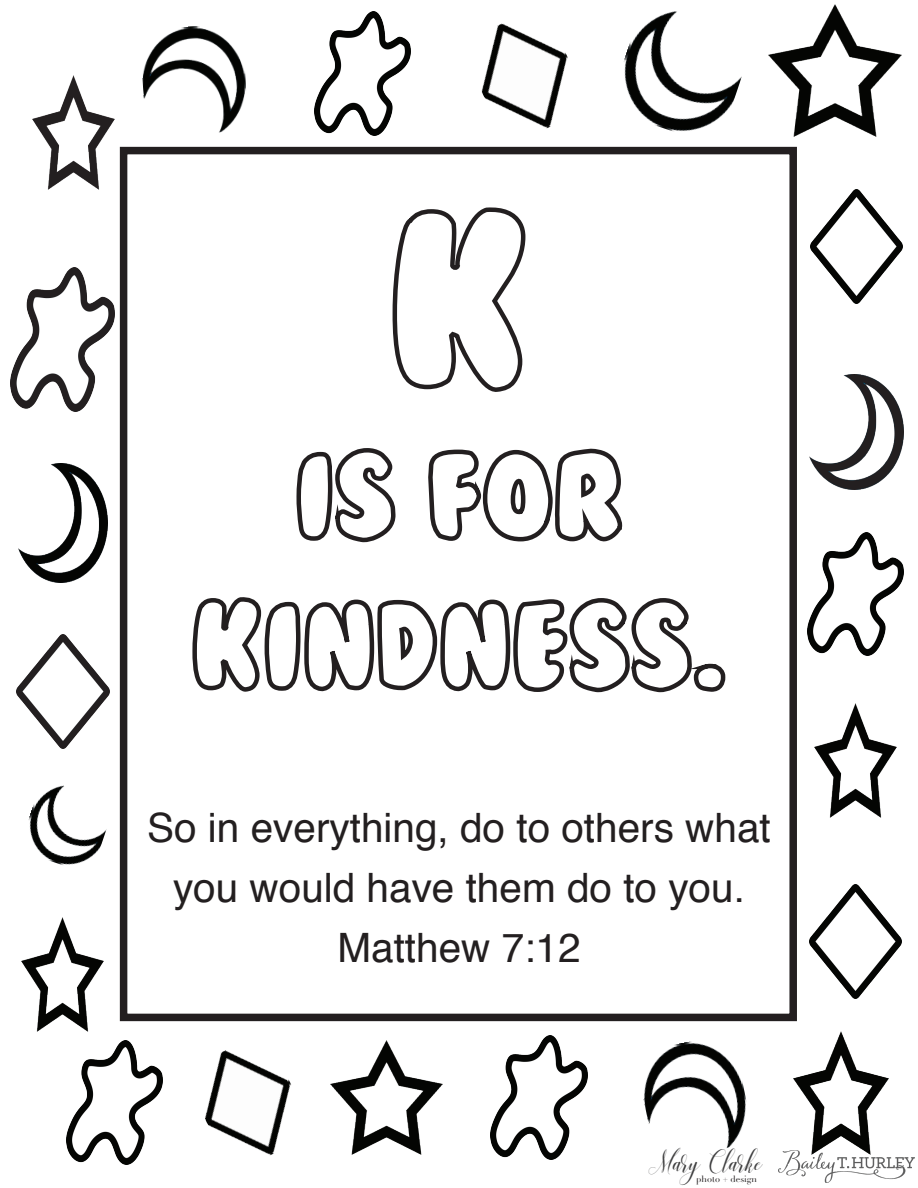
<style>
.page{position:relative;width:918px;height:1188px;background:#fff}
.page>*{position:absolute;margin:0;border:0;box-sizing:border-box;transform-origin:0 0}
.t1{font:40.5px/60px "Helvetica";color:#231f20;text-align:center}
.t2{font:18px "Mariana Oghawa";color:#3e3e3f}
.t3{font:9px "Didot";color:#231f20}
</style>
<div class="page">
<svg style="left:394px;top:207px;width:132px;height:185px"></svg>
<svg style="left:192px;top:448px;width:534px;height:245px"></svg>
<div style="left:120px;top:147px;width:677px;height:874px;border:8px solid #231f20"></div>
<img style="left:809px;top:375px;width:95px;height:115px">
<img style="left:18px;top:463px;width:90px;height:120px">
<img style="left:28px;top:785px;width:79px;height:80px">
<img style="left:607px;top:11px;width:148px;height:136px">
<img style="left:142px;top:26px;width:104px;height:107px">
<img style="left:643px;top:1041px;width:104px;height:107px">
<img style="left:17px;top:634px;width:92px;height:114px">
<img style="left:459px;top:23px;width:132px;height:124px">
<img style="left:809px;top:885px;width:93px;height:114px">
<img style="left:205px;top:1050px;width:86px;height:106px">
<img style="left:810px;top:189px;width:93px;height:114px">
<img style="left:10px;top:267px;width:105px;height:145px">
<img style="left:315px;top:12px;width:96px;height:123px">
<img style="left:808px;top:532px;width:96px;height:124px">
<img style="left:491px;top:1036px;width:96px;height:123px">
<img style="left:67px;top:1041px;width:96px;height:123px">
<img style="left:33px;top:76px;width:82px;height:113px">
<img style="left:769px;top:4px;width:133px;height:133px">
<img style="left:21px;top:918px;width:82px;height:113px">
<img style="left:331px;top:1041px;width:112px;height:113px">
<img style="left:793px;top:1031px;width:95px;height:120px">
<img style="left:815px;top:704px;width:82px;height:113px">
<img style="left:778px;top:1151px;width:136px;height:31px">
<p class="t1" style="left:147px;top:799px;width:625px">So in everything, do to others what you would have them do to you.<br>Matthew 7:12</p>
<p class="t2" style="left:651px;top:1150px;width:114px">MaryClarke</p>
<p class="t3" style="left:696px;top:1173px;width:62px">photo + design</p>
</div>
